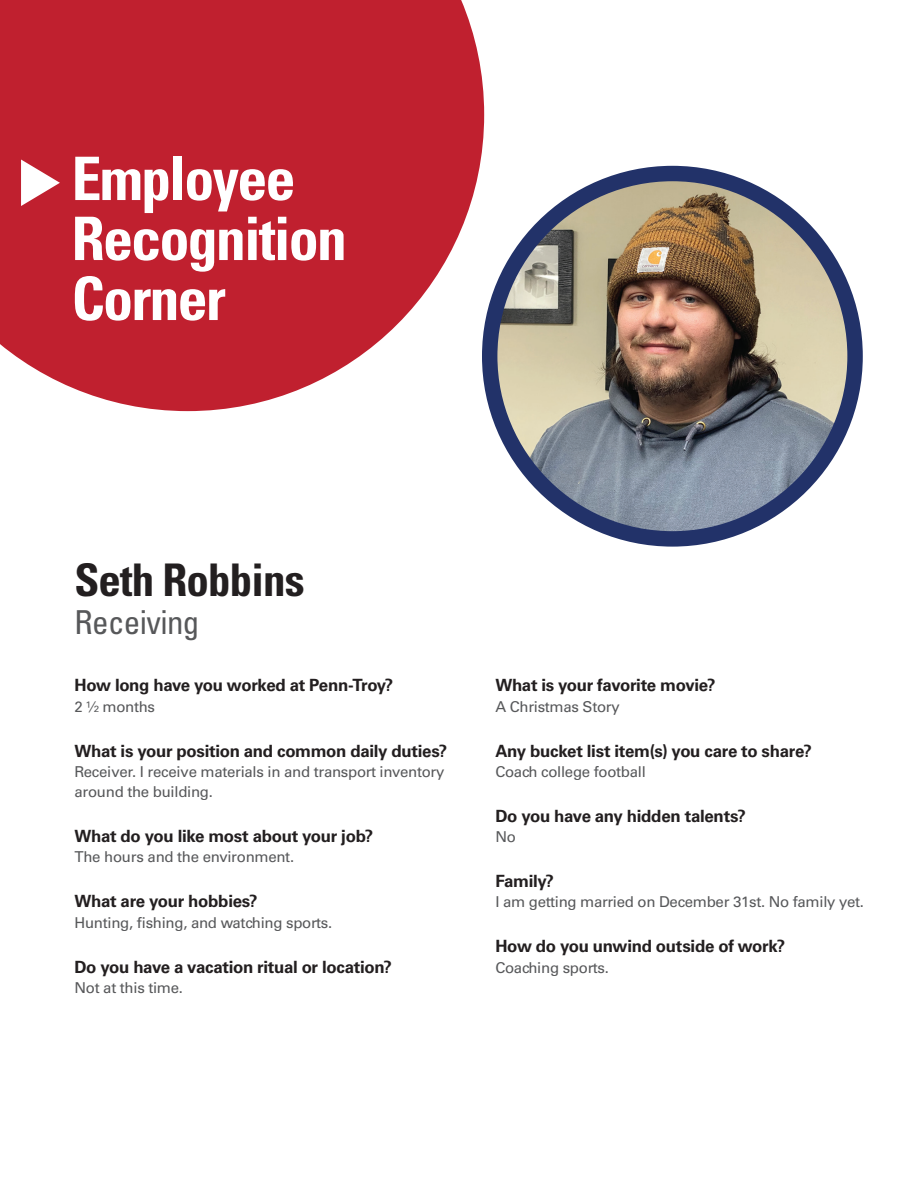
<style>
.page{position:relative;width:918px;height:1188px;background:#fff}
.page>*{position:absolute;margin:0;border:0;box-sizing:border-box;transform-origin:0 0}
.t1{font:700 condensed 60px/60px "Univers LT Std";letter-spacing:-.03em;color:#fff}
.t2{font:700 condensed 45px "Univers LT Std";letter-spacing:-.02em;color:#231f20}
.t3{font:condensed 33px "Univers LT Std";letter-spacing:-.02em;color:#57585a}
.t4{font:700 16.8px "Univers LT Std";letter-spacing:-.02em;color:#231f20}
.t5{font:15px/20.2px "Univers LT Std";letter-spacing:-.02em;color:#57585a}
</style>
<div class="page">
<svg style="left:0;top:0;width:484px;height:411px;background:#c73a47"></svg>
<svg style="left:21px;top:160px;width:39px;height:46px"></svg>
<img style="left:490px;top:174px;width:365px;height:365px;border-radius:183px">
<div style="left:482px;top:166px;width:381px;height:381px;border:15px solid #223269;border-radius:50%"></div>
<h1 class="t1" style="left:72px;top:148px;width:277px">Employee<br>Recognition<br>Corner</h1>
<h2 class="t2" style="left:75px;top:553px;width:232px">Seth Robbins</h2>
<h3 class="t3" style="left:75px;top:602px;width:126px">Receiving</h3>
<p class="t4" style="left:75px;top:676px;width:320px">How long have you worked at Penn-Troy?</p>
<p class="t5" style="left:75px;top:696px;width:82px">2 ½ months</p>
<p class="t4" style="left:75px;top:741px;width:374px">What is your position and common daily duties?</p>
<p class="t5" style="left:75px;top:761px;width:371px">Receiver. I receive materials in and transport inventory around the building.</p>
<p class="t4" style="left:75px;top:826px;width:300px">What do you like most about your job?</p>
<p class="t5" style="left:75px;top:847px;width:221px">The hours and the environment.</p>
<p class="t4" style="left:75px;top:892px;width:185px">What are your hobbies?</p>
<p class="t5" style="left:75px;top:912px;width:259px">Hunting, fishing, and watching sports.</p>
<p class="t4" style="left:75px;top:957px;width:319px">Do you have a vacation ritual or location?</p>
<p class="t5" style="left:75px;top:977px;width:110px">Not at this time.</p>
<p class="t4" style="left:495px;top:676px;width:222px">What is your favorite movie?</p>
<p class="t5" style="left:495px;top:696px;width:126px">A Christmas Story</p>
<p class="t4" style="left:495px;top:741px;width:318px">Any bucket list item(s) you care to share?</p>
<p class="t5" style="left:495px;top:761px;width:152px">Coach college football</p>
<p class="t4" style="left:495px;top:806px;width:252px">Do you have any hidden talents?</p>
<p class="t5" style="left:495px;top:827px;width:22px">No</p>
<p class="t4" style="left:495px;top:871px;width:60px">Family?</p>
<p class="t5" style="left:495px;top:892px;width:370px">I am getting married on December 31st. No family yet.</p>
<p class="t4" style="left:495px;top:937px;width:291px">How do you unwind outside of work?</p>
<p class="t5" style="left:495px;top:957px;width:115px">Coaching sports.</p>
</div>
